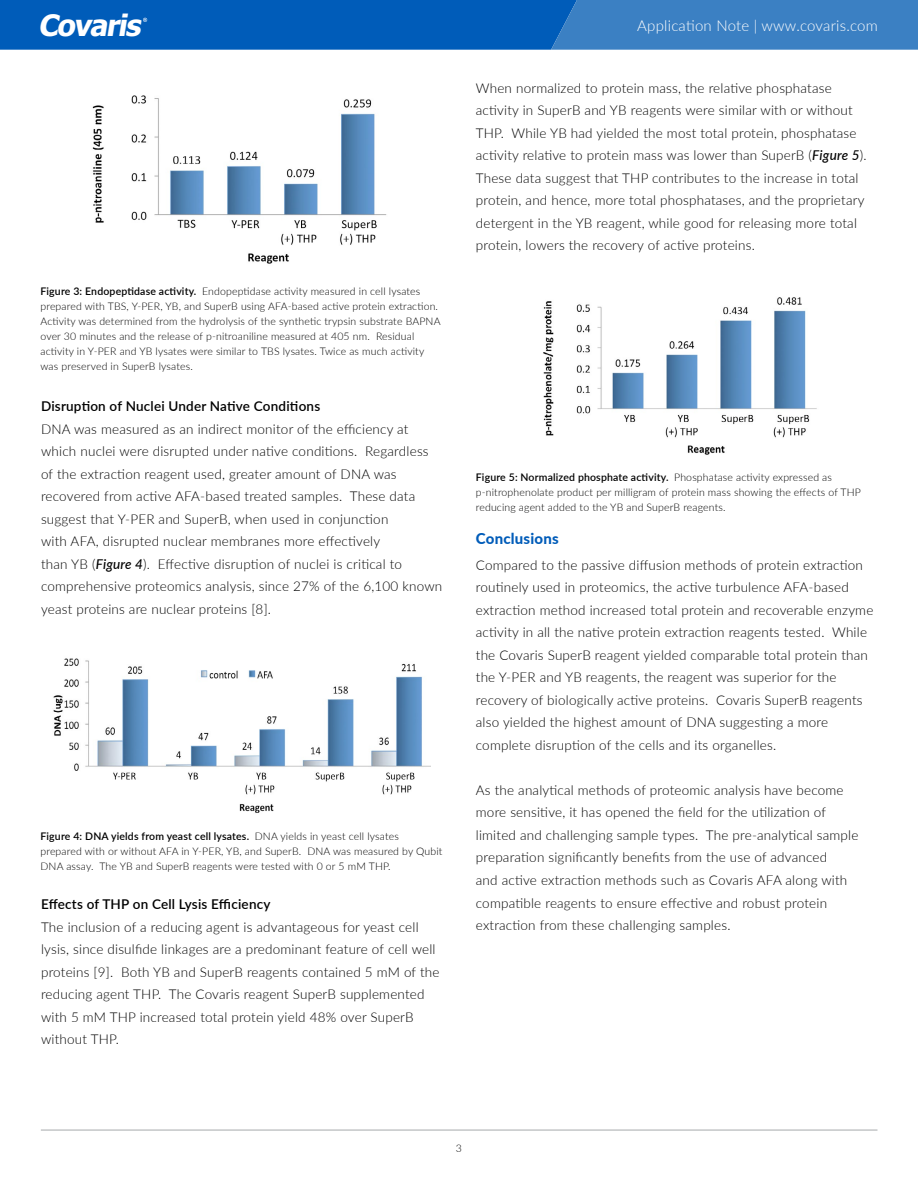
<style>
.page{position:relative;width:918px;height:1188px;background:#fff}
.page>*{position:absolute;margin:0;border:0;box-sizing:border-box;transform-origin:0 0}
.t1{font:italic 700 29.55px "Tahoma";color:#fff}
.t2{font:300 15px "Lato";letter-spacing:.015em;color:#fff}
.t3{font:800 15px "Lato";letter-spacing:.015em;color:#005cb9}
.t4{font:300 13.5px/22.5px "Lato";letter-spacing:.015em;color:#000}
.t5{font:600 13.5px "Lato";letter-spacing:.015em;color:#000}
.t6{font:300 10.5px/15px "Lato";letter-spacing:.015em;color:#000}
.s1{font-weight:600}
.s2{font-weight:500;font-style:italic}
</style>
<div class="page">
<svg style="left:0;top:0;width:918px;height:50px;background:#186abd"></svg>
<hr style="left:41px;top:1130px;width:836px;height:1px;background:#a7a9ac">
<img style="left:92px;top:95px;width:295px;height:169px">
<img style="left:53px;top:658px;width:378px;height:155px">
<img style="left:543px;top:297px;width:274px;height:158px">
<h1 class="t1" style="left:38px;top:6px;width:111px">Covaris</h1>
<p class="t2" style="left:637px;top:15px;width:242px">Application Note | www.covaris.com</p>
<p class="t6" style="left:40px;top:284px;width:402px"><span class="s1">Figure 3: Endopeptidase activity.</span> Endopeptidase activity measured in cell lysates prepared with TBS, Y-PER, YB, and SuperB using AFA-based active protein extraction.<br>Activity was determined from the hydrolysis of the synthetic trypsin substrate BAPNA over 30 minutes and the release of p-nitroaniline measured at 405 nm. Residual activity in Y-PER and YB lysates were similar to TBS lysates. Twice as much activity was preserved in SuperB lysates.</p>
<p class="t5" style="left:41px;top:396px;width:281px">Disruption of Nuclei Under Native Conditions</p>
<p class="t4" style="left:41px;top:417px;width:403px">DNA was measured as an indirect monitor of the efficiency at which nuclei were disrupted under native conditions. Regardless of the extraction reagent used, greater amount of DNA was recovered from active AFA-based treated samples. These data suggest that Y-PER and SuperB, when used in conjunction<br>with AFA, disrupted nuclear membranes more effectively<br>than YB (<span class="s2">Figure 4</span>). Effective disruption of nuclei is critical to comprehensive proteomics analysis, since 27% of the 6,100 known yeast proteins are nuclear proteins [8].</p>
<p class="t6" style="left:40px;top:828px;width:404px"><span class="s1">Figure 4: DNA yields from yeast cell lysates.</span> DNA yields in yeast cell lysates prepared with or without AFA in Y-PER, YB, and SuperB. DNA was measured by Qubit<br>DNA assay. The YB and SuperB reagents were tested with 0 or 5 mM THP.</p>
<p class="t5" style="left:41px;top:894px;width:231px">Effects of THP on Cell Lysis Efficiency</p>
<p class="t4" style="left:41px;top:915px;width:400px">The inclusion of a reducing agent is advantageous for yeast cell lysis, since disulfide linkages are a predominant feature of cell well proteins [9]. Both YB and SuperB reagents contained 5 mM of the reducing agent THP. The Covaris reagent SuperB supplemented with 5 mM THP increased total protein yield 48% over SuperB without THP.</p>
<p class="t4" style="left:476px;top:76px;width:392px">When normalized to protein mass, the relative phosphatase activity in SuperB and YB reagents were similar with or without THP. While YB had yielded the most total protein, phosphatase activity relative to protein mass was lower than SuperB (<span class="s2">Figure 5</span>).<br>These data suggest that THP contributes to the increase in total protein, and hence, more total phosphatases, and the proprietary detergent in the YB reagent, while good for releasing more total protein, lowers the recovery of active proteins.</p>
<p class="t6" style="left:476px;top:469px;width:387px"><span class="s1">Figure 5: Normalized phosphate activity.</span> Phosphatase activity expressed as p-nitrophenolate product per milligram of protein mass showing the effects of THP reducing agent added to the YB and SuperB reagents.</p>
<p class="t3" style="left:476px;top:528px;width:85px">Conclusions</p>
<p class="t4" style="left:476px;top:553px;width:399px">Compared to the passive diffusion methods of protein extraction routinely used in proteomics, the active turbulence AFA-based extraction method increased total protein and recoverable enzyme activity in all the native protein extraction reagents tested. While the Covaris SuperB reagent yielded comparable total protein than the Y-PER and YB reagents, the reagent was superior for the recovery of biologically active proteins. Covaris SuperB reagents also yielded the highest amount of DNA suggesting a more complete disruption of the cells and its organelles.</p>
<p class="t4" style="left:476px;top:778px;width:384px">As the analytical methods of proteomic analysis have become more sensitive, it has opened the field for the utilization of limited and challenging sample types. The pre-analytical sample preparation significantly benefits from the use of advanced<br>and active extraction methods such as Covaris AFA along with compatible reagents to ensure effective and robust protein extraction from these challenging samples.</p>
<p class="t6" style="left:456px;top:1140px;width:8px">3</p>
</div>
